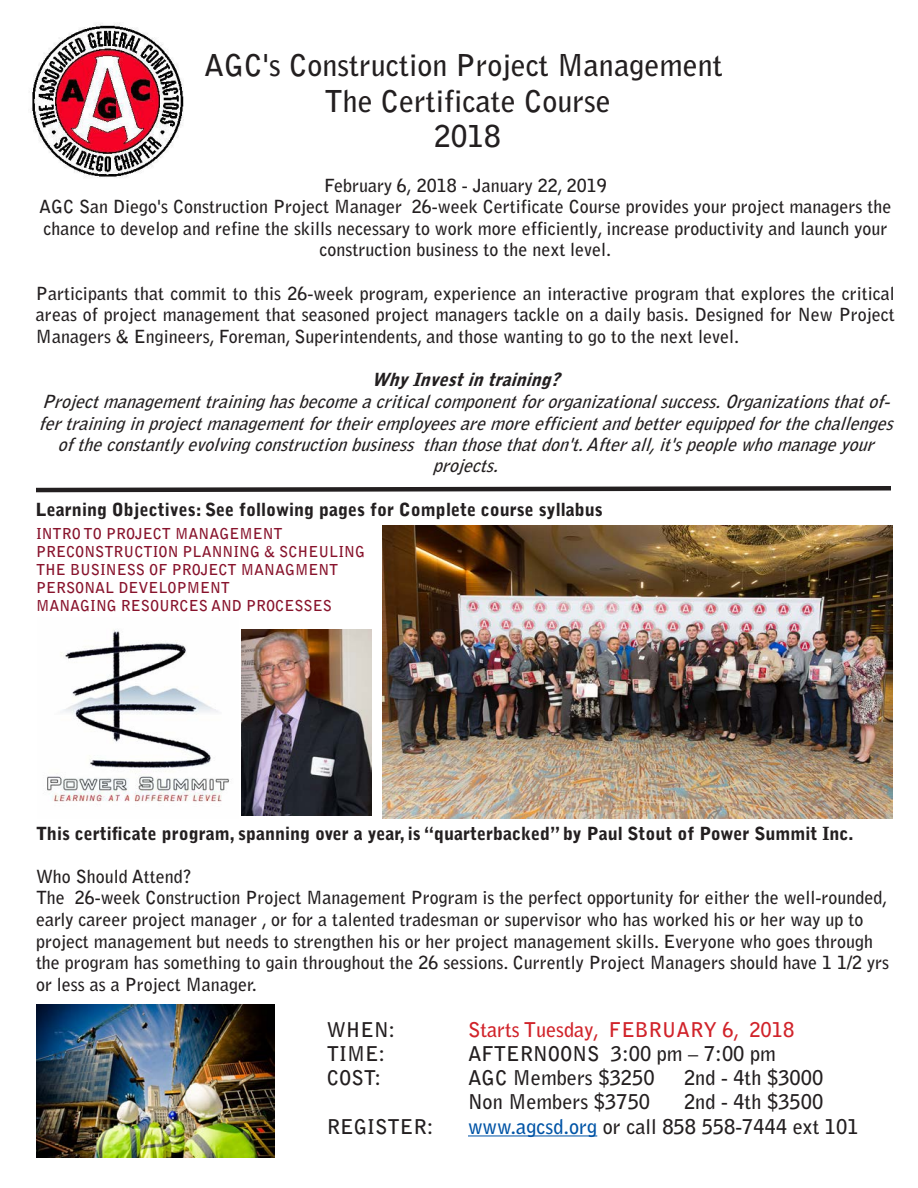
<style>
.page{position:relative;width:918px;height:1188px;background:#fff}
.page>*{position:absolute;margin:0;border:0;box-sizing:border-box;transform-origin:0 0}
.t1{font:700 30px/35.2px "Bell Gothic Std";color:#231f20;text-align:center}
.t2{font:700 20.25px/24px "Bell Gothic Std";color:#231f20}
.t3{font:700 18px/21.6px "Bell Gothic Std";color:#231f20;text-align:center}
.t4{font:italic 700 18px/21.6px "Bell Gothic Std";color:#231f20;text-align:center}
.t5{font:900 18px "Bell Gothic Std";color:#231f20}
.t6{font:700 15px "Bell Gothic Std";color:#88132c}
.s1{font-weight:900}
.s2{color:#d1232a}
.s3{color:#0154a6}
</style>
<div class="page">
<hr style="left:468px;top:1135px;width:129px;height:1px;background:#0154a6">
<svg style="left:36px;top:486px;width:855px;height:7px"></svg>
<img style="left:30px;top:23px;width:154px;height:155px">
<img style="left:36px;top:1004px;width:238px;height:153px">
<img style="left:47px;top:630px;width:182px;height:172px">
<img style="left:241px;top:629px;width:131px;height:187px">
<img style="left:383px;top:526px;width:509px;height:292px">
<p class="t1" style="left:204px;top:48px;width:520px">AGC's Construction Project Management<br>The Certificate Course<br>2018</p>
<p class="t3" style="left:39px;top:174px;width:854px">February 6, 2018 - January 22, 2019<br>AGC San Diego's Construction Project Manager 26-week Certificate Course provides your project managers the chance to develop and refine the skills necessary to work more efficiently, increase productivity and launch your construction business to the next level.</p>
<p class="t3" style="left:36px;top:282px;width:860px;text-align:justify">Participants that commit to this 26-week program, experience an interactive program that explores the critical areas of project management that seasoned project managers tackle on a daily basis. Designed for New Project Managers &amp; Engineers, Foreman, Superintendents, and those wanting to go to the next level.</p>
<p class="t4" style="left:38px;top:369px;width:862px"><span class="s1">WhyInvestintraining?<br></span>Projectmanagementtraininghasbecomeacriticalcomponentfororganizationalsuccess. Organizationsthatof&shy;fertraininginprojectmanagementfortheiremployeesaremoreefficientandbetterequippedforthechallenges oftheconstantlyevolvingconstructionbusiness thanthosethatdon't.Afterall, it'speoplewhomanageyour projects.</p>
<p class="t5" style="left:36px;top:499px;width:568px">Learning Objectives: See following pages for Complete course syllabus</p>
<p class="t6" style="left:36px;top:524px;width:248px">INTRO TO PROJECT MANAGEMENT</p>
<p class="t6" style="left:36px;top:542px;width:331px">PRECONSTRUCTION PLANNING &amp; SCHEULING</p>
<p class="t6" style="left:36px;top:560px;width:304px">THE BUSINESS OF PROJECT MANAGMENT</p>
<p class="t6" style="left:36px;top:578px;width:196px">PERSONAL DEVELOPMENT</p>
<p class="t6" style="left:36px;top:596px;width:297px">MANAGING RESOURCES AND PROCESSES</p>
<p class="t5" style="left:36px;top:823px;width:819px">This certificate program, spanning over a year, is “quarterbacked” by Paul Stout of Power Summit Inc.</p>
<p class="t3" style="left:36px;top:866px;width:157px">Who Should Attend?</p>
<p class="t3" style="left:36px;top:887px;width:855px;text-align:left">The 26-week Construction Project Management Program is the perfect opportunity for either the well-rounded, early career project manager , or for a talented tradesman or supervisor who has worked his or her way up to project management but needs to strengthen his or her project management skills. Everyone who goes through the program has something to gain throughout the 26 sessions. Currently Project Managers should have 1 1/2 yrs or less as a Project Manager.</p>
<p class="t2" style="left:327px;top:1017px;width:70px">WHEN:</p>
<p class="t2" style="left:327px;top:1042px;width:60px">TIME:</p>
<p class="t2" style="left:327px;top:1066px;width:56px">COST:</p>
<p class="t2" style="left:468px;top:1017px;width:328px"><span class="s2">Starts Tuesday, FEBRUARY 6, 2018<br></span>AFTERNOONS 3:00 pm – 7:00 pm<br>AGC Members $3250</p>
<p class="t2" style="left:684px;top:1065px;width:141px">2nd - 4th $3000</p>
<p class="t2" style="left:468px;top:1089px;width:184px">Non Members $3750</p>
<p class="t2" style="left:684px;top:1089px;width:141px">2nd - 4th $3500</p>
<p class="t2" style="left:327px;top:1115px;width:108px">REGISTER:</p>
<p class="t2" style="left:468px;top:1115px;width:392px"><span class="s3">www.agcsd.org</span> or call 858 558-7444 ext 101</p>
</div>
